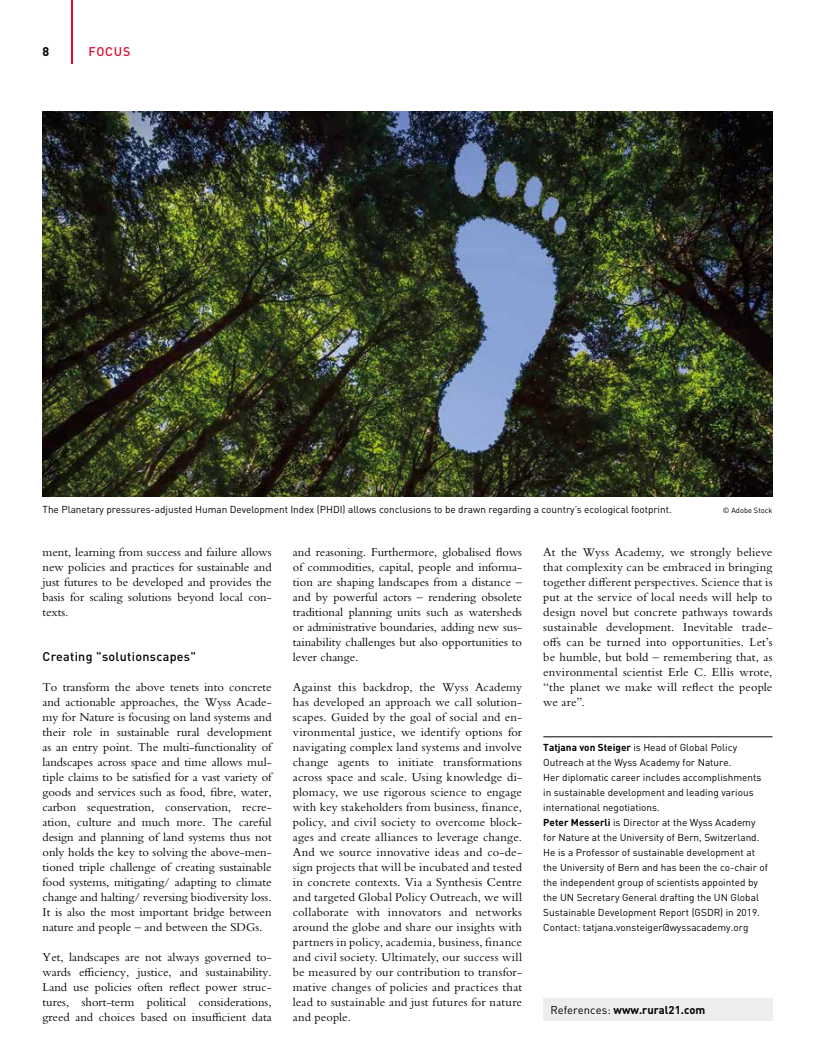
<style>
.page{position:relative;width:815px;height:1063px;background:#fff}
.page>*{position:absolute;margin:0;border:0;box-sizing:border-box;transform-origin:0 0}
.t1{font:12.5px/15px "Bembo Std";color:#000;text-align:justify}
.t2{font:500 12.5px "DIN Pro";letter-spacing:.025em;color:#000}
.t3{font:500 12.5px "DIN Pro";letter-spacing:.06em;color:#dd0b2f}
.t4{font:700 12.5px "DIN Pro";color:#000}
.t5{font:700 11.25px "DIN Pro";color:#000}
.t6{font:10px/15px "DIN Pro";color:#000}
.t7{font:7.5px "DIN Pro";color:#000}
.s1{font-weight:700}
.s2{font-weight:400}
</style>
<div class="page">
<hr style="left:71px;top:0;width:2px;height:64px;background:#dd0b2f">
<hr style="left:543px;top:737px;width:229px;height:1px;background:#000">
<div style="left:543px;top:999px;width:229px;height:22px;background:#ededed"></div>
<img style="left:43px;top:112px;width:729px;height:385px">
<p class="t4" style="left:43px;top:43px;width:8px">8</p>
<p class="t3" style="left:89px;top:43px;width:43px">FOCUS</p>
<p class="t6" style="left:43px;top:502px;width:631px">The Planetary pressures-adjusted Human Development Index (PHDI) allows conclusions to be drawn regarding a country’s ecological footprint.</p>
<p class="t7" style="left:723px;top:505px;width:51px">© Adobe Stock</p>
<p class="t1" style="left:43px;top:545px;width:231px">ment, learning from success and failure allows new policies and practices for sustainable and just futures to be developed and provides the basis for scaling solutions beyond local con&shy;texts.</p>
<p class="t2" style="left:43px;top:648px;width:155px">Creating "solutionscapes"</p>
<p class="t1" style="left:43px;top:680px;width:231px">To transform the above tenets into concrete and actionable approaches, the Wyss Acade&shy;my for Nature is focusing on land systems and their role in sustainable rural development as an entry point. The multi-functionality of landscapes across space and time allows mul&shy;tiple claims to be satisfied for a vast variety of goods and services such as food, fibre, water, carbon sequestration, conservation, recre&shy;ation, culture and much more. The careful design and planning of land systems thus not only holds the key to solving the above-men&shy;tioned triple challenge of creating sustainable food systems, mitigating/ adapting to climate change and halting/ reversing biodiversity loss.<br>It is also the most important bridge between nature and people – and between the SDGs.</p>
<p class="t1" style="left:43px;top:950px;width:231px">Yet, landscapes are not always governed to&shy;wards efficiency, justice, and sustainability.<br>Land use policies often reflect power struc&shy;tures, short-term political considerations, greed and choices based on insufficient data</p>
<p class="t1" style="left:293px;top:545px;width:231px">and reasoning. Furthermore, globalised flows of commodities, capital, people and informa&shy;tion are shaping landscapes from a distance – and by powerful actors – rendering obsolete traditional planning units such as watersheds or administrative boundaries, adding new sus&shy;tainability challenges but also opportunities to lever change.</p>
<p class="t1" style="left:293px;top:680px;width:231px">Against this backdrop, the Wyss Academy has developed an approach we call solution&shy;scapes. Guided by the goal of social and en&shy;vironmental justice, we identify options for navigating complex land systems and involve change agents to initiate transformations across space and scale. Using knowledge di&shy;plomacy, we use rigorous science to engage with key stakeholders from business, finance, policy, and civil society to overcome block&shy;ages and create alliances to leverage change.<br>And we source innovative ideas and co-de&shy;sign projects that will be incubated and tested in concrete contexts. Via a Synthesis Centre and targeted Global Policy Outreach, we will collaborate with innovators and networks around the globe and share our insights with partners in policy, academia, business, finance and civil society. Ultimately, our success will be measured by our contribution to transfor&shy;mative changes of policies and practices that lead to sustainable and just futures for nature and people.</p>
<p class="t1" style="left:543px;top:545px;width:231px">At the Wyss Academy, we strongly believe that complexity can be embraced in bringing together different perspectives. Science that is put at the service of local needs will help to design novel but concrete pathways towards sustainable development. Inevitable trade&shy;offs can be turned into opportunities. Let’s be humble, but bold – remembering that, as environmental scientist Erle C. Ellis wrote, “the planet we make will reflect the people we are”.</p>
<p class="t6" style="left:543px;top:740px;width:226px"><span class="s1">Tatjana von Steiger</span> is Head of Global Policy Outreach at the Wyss Academy for Nature.<br>Her diplomatic career includes accomplishments in sustainable development and leading various international negotiations.<br><span class="s1">Peter Messerli</span> is Director at the Wyss Academy for Nature at the University of Bern, Switzerland.<br>He is a Professor of sustainable development at the University of Bern and has been the co-chair of the independent group of scientists appointed by the UN Secretary General drafting the UN Global Sustainable Development Report (GSDR) in 2019.<br>Contact: tatjana.vonsteiger@wyssacademy.org</p>
<p class="t5" style="left:550px;top:1003px;width:157px"><span class="s2">References:</span> www.rural21.com</p>
</div>
